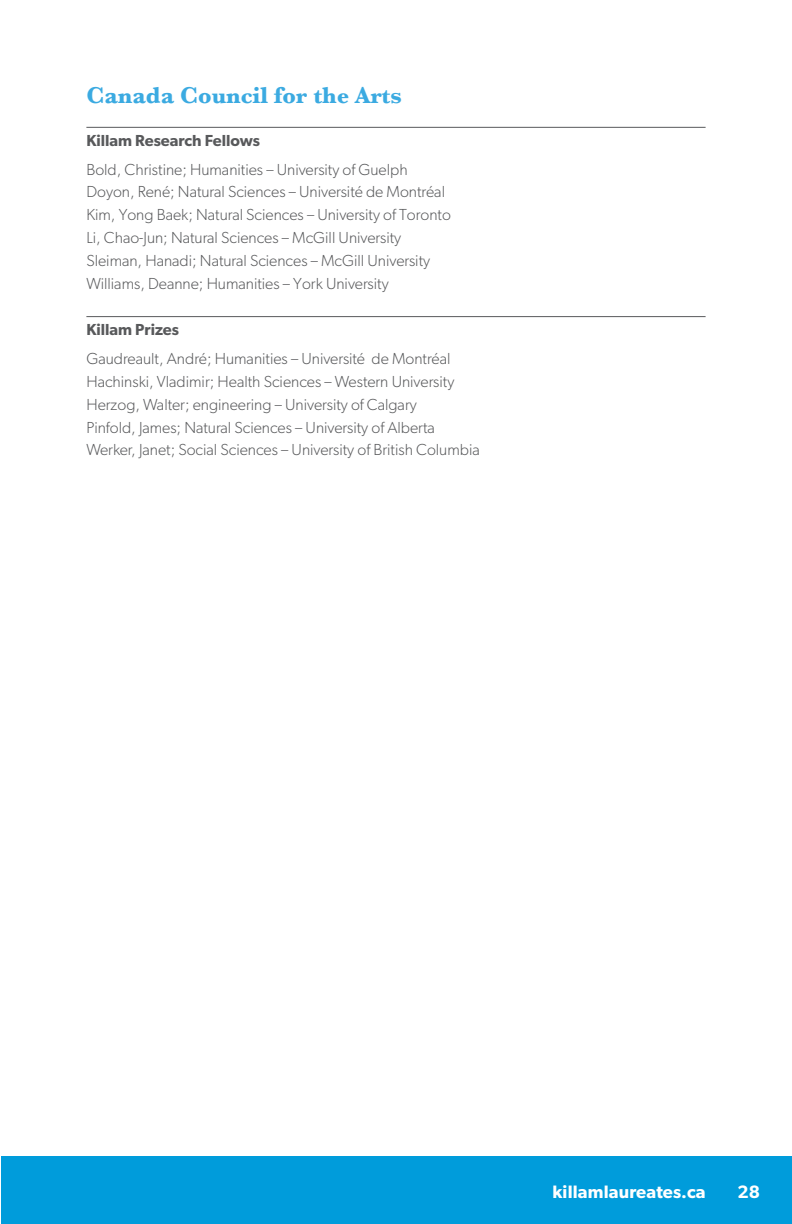
<style>
.page{position:relative;width:792px;height:1224px;background:#fff}
.page>*{position:absolute;margin:0;border:0;box-sizing:border-box;transform-origin:0 0}
.List_Sections{font:700 24px "Baskerville";color:#3baae1}
.t1{font:600 18px "Gibson";letter-spacing:.01em;color:#fff}
.List-columns{font:300 16px "Gibson";color:#58595b}
.List_-_SubHead-_Sans{font:600 16px "Gibson";color:#58595b}
</style>
<div class="page">
<div style="left:1px;top:1157px;width:791px;height:67px;background:#009cdb"></div>
<hr style="left:86px;top:127px;width:620px;height:1px;background:#58595b">
<hr style="left:86px;top:316px;width:620px;height:1px;background:#58595b">
<p class="List_Sections" style="left:86px;top:81px;width:317px">Canada Council for the Arts</p>
<p class="List_-_SubHead-_Sans" style="left:86px;top:130px;width:175px">Killam Research Fellows</p>
<p class="List-columns" style="left:86px;top:159px;width:323px">Bold, Christine; Humanities – University of Guelph</p>
<p class="List-columns" style="left:86px;top:182px;width:360px">Doyon, René; Natural Sciences – Université de Montréal</p>
<p class="List-columns" style="left:86px;top:205px;width:366px">Kim, Yong Baek; Natural Sciences – University of Toronto</p>
<p class="List-columns" style="left:86px;top:228px;width:316px">Li, Chao-Jun; Natural Sciences – McGill University</p>
<p class="List-columns" style="left:86px;top:251px;width:345px">Sleiman, Hanadi; Natural Sciences – McGill University</p>
<p class="List-columns" style="left:86px;top:274px;width:304px">Williams, Deanne; Humanities – York University</p>
<p class="List_-_SubHead-_Sans" style="left:86px;top:320px;width:94px">Killam Prizes</p>
<p class="List-columns" style="left:86px;top:349px;width:366px">Gaudreault, André; Humanities – Université de Montréal</p>
<p class="List-columns" style="left:86px;top:372px;width:369px">Hachinski, Vladimir; Health Sciences – Western University</p>
<p class="List-columns" style="left:86px;top:394px;width:332px">Herzog, Walter; engineering – University of Calgary</p>
<p class="List-columns" style="left:86px;top:417px;width:350px">Pinfold, James; Natural Sciences – University of Alberta</p>
<p class="List-columns" style="left:86px;top:440px;width:395px">Werker, Janet; Social Sciences – University of British Columbia</p>
<p class="t1" style="left:553px;top:1181px;width:155px">killamlaureates.ca</p>
<p class="t1" style="left:737px;top:1181px;width:24px">28</p>
</div>
